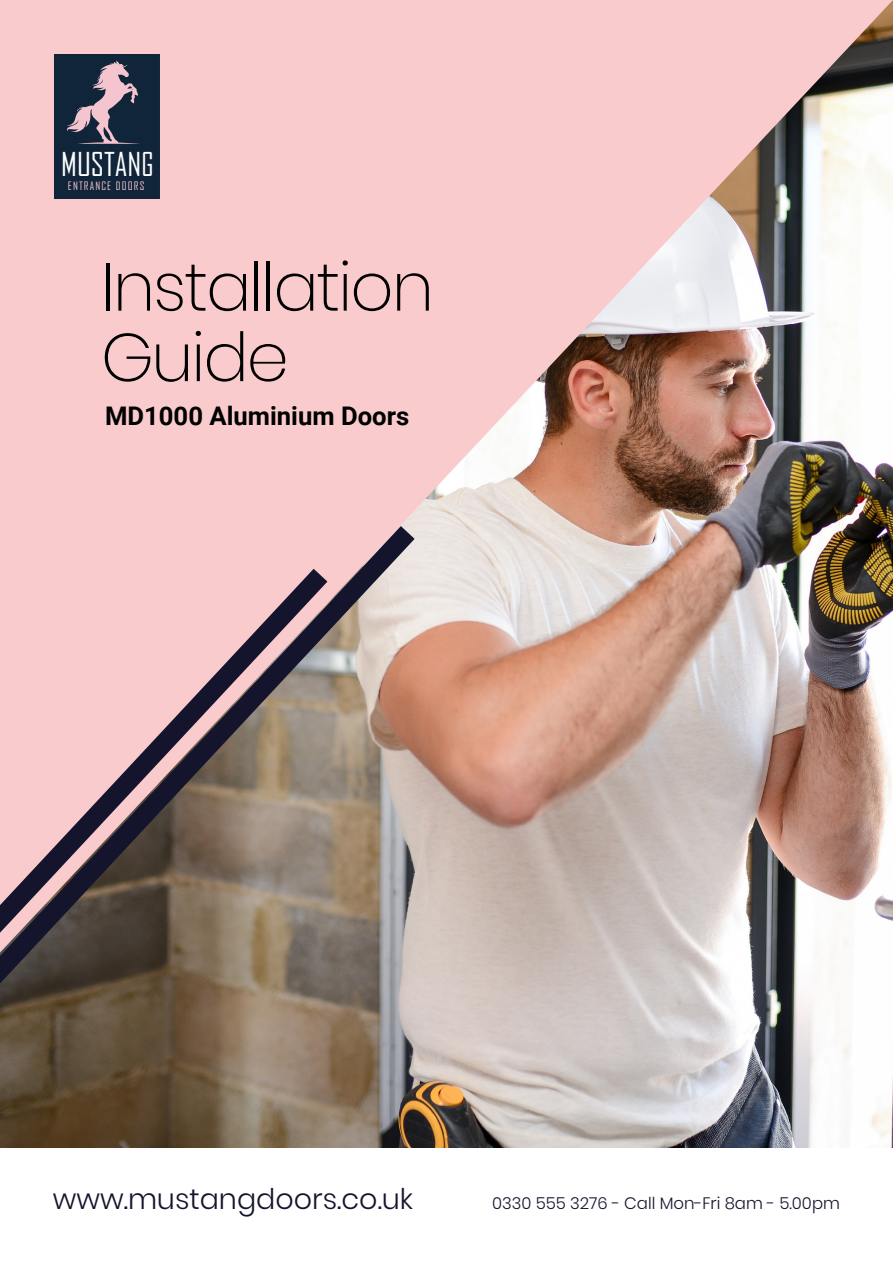
<style>
.page{position:relative;width:893px;height:1263px;background:#fff}
.page>*{position:absolute;margin:0;border:0;box-sizing:border-box;transform-origin:0 0}
.t1{font:200 67.5px/70.5px "Poppins";letter-spacing:-.03em;color:#000}
.t2{font:31.5px "Agency FB";color:#fff}
.t3{font:300 28.5px "Poppins";color:#14152d}
.t4{font:700 25.65px "Roboto";color:#000}
.t5{font:300 16.5px "Poppins";color:#14152d}
.t6{font:11.1px "Agency FB";letter-spacing:.1em;color:#f4c5cf}
</style>
<div class="page">
<img style="left:0;top:952px;width:893px;height:196px">
<img style="left:0;top:0;width:893px;height:952px">
<div style="left:55px;top:55px;width:104px;height:143px;background:#102539"></div>
<div style="left:54px;top:54px;width:106px;height:145px;border:1px solid #102539"></div>
<svg style="left:67px;top:61px;width:73px;height:83px"></svg>
<svg style="left:0;top:526px;width:415px;height:457px"></svg>
<h2 class="t2" style="left:61px;top:145px;width:94px">MUSTANG</h2>
<p class="t6" style="left:68px;top:179px;width:78px">ENTRANCE DOORS</p>
<h1 class="t1" style="left:101px;top:252px;width:334px">Installation<br>Guide</h1>
<h3 class="t4" style="left:105px;top:398px;width:306px">MD1000 Aluminium Doors</h3>
<h3 class="t3" style="left:53px;top:1182px;width:362px">www.mustangdoors.co.uk</h3>
<p class="t5" style="left:492px;top:1194px;width:349px">0330 555 3276 - Call Mon-Fri 8am - 5.00pm</p>
</div>
